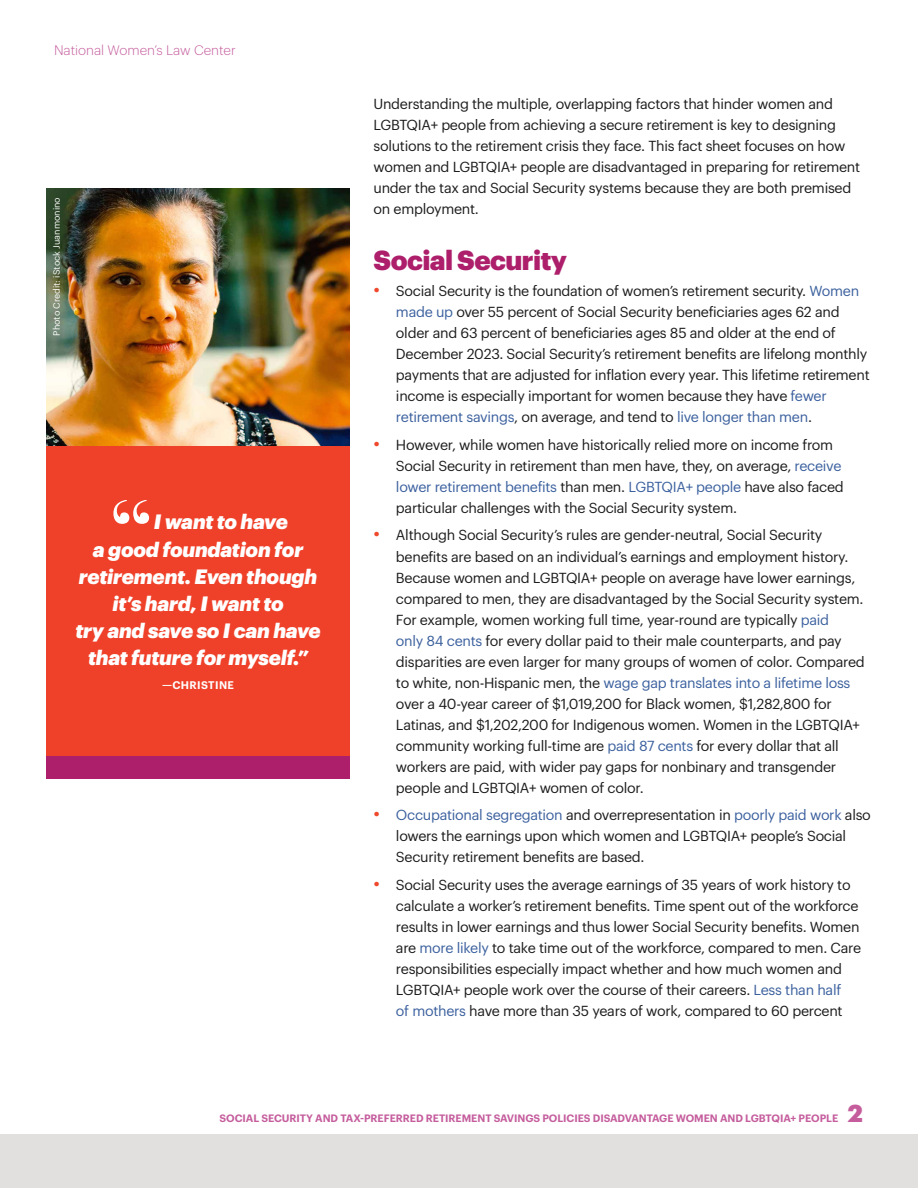
<style>
.page{position:relative;width:918px;height:1188px;background:#fff}
.page>*{position:absolute;margin:0;border:0;box-sizing:border-box;transform-origin:0 0}
.t1{font:700 82.8px "Bodoni Svty Two ITCTT";color:#fff}
.t2{font:900 27px "Graphik";letter-spacing:-.02em;color:#ad1f6b}
.t3{font:italic 900 20.4px "Graphik";letter-spacing:-.01em;color:#fff}
.t4{font:14.25px/21px "Graphik";letter-spacing:-.02em;color:#1c1c1c}
.t5{font:300 13.5px "Graphik";color:#c55d9d}
.t6{font:600 10.8px "Graphik";letter-spacing:.035em;color:#fff}
.t7{font:600 10.5px "Graphik";letter-spacing:-.005em;color:#c55d9d}
.t8{font:9px "Graphik";color:#fff}
.s1{font-size:19.5px;color:#ef482d}
.s2{color:#3b609e}
.s3{font-weight:900;font-size:24px}
</style>
<div class="page">
<div style="left:0;top:1134px;width:918px;height:54px;background:#e1e0de"></div>
<div style="left:46px;top:443px;width:304px;height:322px;background:#ef4129"></div>
<div style="left:46px;top:757px;width:304px;height:22px;background:#ad1f6b"></div>
<img style="left:46px;top:189px;width:304px;height:256px">
<p class="t5" style="left:54px;top:41px;width:183px">National Women’s Law Center</p>
<p class="t8" style="left:50px;top:336px;width:140px;rotate:-90deg">Photo Credit: iStock Juanmonino</p>
<h1 class="t1" style="left:108px;top:461px;width:48px">“</h1>
<h3 class="t3" style="left:154px;top:506px;width:136px">I want to have</h3>
<h3 class="t3" style="left:93px;top:533px;width:212px">a good foundation for</h3>
<h3 class="t3" style="left:79px;top:560px;width:240px">retirement. Even though</h3>
<h3 class="t3" style="left:112px;top:587px;width:173px">it’s hard, I want to</h3>
<h3 class="t3" style="left:75px;top:615px;width:247px">try and save so I can have</h3>
<h3 class="t3" style="left:88px;top:642px;width:221px">that future for myself.”</h3>
<p class="t6" style="left:162px;top:677px;width:74px">—CHRISTINE</p>
<p class="t4" style="left:374px;top:92px;width:488px">Understanding the multiple, overlapping factors that hinder women and LGBTQIA+ people from achieving a secure retirement is key to designing solutions to the retirement crisis they face. This fact sheet focuses on how women and LGBTQIA+ people are disadvantaged in preparing for retirement under the tax and Social Security systems because they are both premised on employment.</p>
<h2 class="t2" style="left:374px;top:240px;width:195px">Social Security</h2>
<p class="t4" style="left:396px;top:279px;width:475px;text-indent:-22px"><span class="s1">•</span> Social Security is the foundation of women’s retirement security. <span class="s2">Women made up</span> over 55 percent of Social Security beneficiaries ages 62 and older and 63 percent of beneficiaries ages 85 and older at the end of December 2023. Social Security’s retirement benefits are lifelong monthly payments that are adjusted for inflation every year. This lifetime retirement income is especially important for women because they have <span class="s2">fewer retirement savings</span>, on average, and tend to <span class="s2">live longer than men</span>.</p>
<p class="t4" style="left:396px;top:433px;width:449px;text-indent:-22px"><span class="s1">•</span> However, while women have historically relied more on income from Social Security in retirement than men have, they, on average, <span class="s2">receive lower retirement benefits</span> than men. <span class="s2">LGBTQIA+ people</span> have also faced particular challenges with the Social Security system.</p>
<p class="t4" style="left:396px;top:524px;width:470px;text-indent:-22px"><span class="s1">•</span> Although Social Security’s rules are gender-neutral, Social Security benefits are based on an individual’s earnings and employment history.<br>Because women and LGBTQIA+ people on average have lower earnings, compared to men, they are disadvantaged by the Social Security system.<br>For example, women working full time, year-round are typically <span class="s2">paid<br>only 84 cents</span> for every dollar paid to their male counterparts, and pay disparities are even larger for many groups of women of color. Compared to white, non-Hispanic men, the <span class="s2">wage gap translates into a lifetime loss </span>over a 40-year career of $1,019,200 for Black women, $1,282,800 for Latinas, and $1,202,200 for Indigenous women. Women in the LGBTQIA+ community working full-time are <span class="s2">paid 87 cents</span> for every dollar that all workers are paid, with wider pay gaps for nonbinary and transgender people and LGBTQIA+ women of color.</p>
<p class="t4" style="left:396px;top:803px;width:476px;text-indent:-22px"><span class="s1">•</span> <span class="s2">Occupational segregation</span> and overrepresentation in <span class="s2">poorly paid work</span> also lowers the earnings upon which women and LGBTQIA+ people’s Social<br>Security retirement benefits are based.</p>
<p class="t4" style="left:396px;top:873px;width:467px;text-indent:-22px"><span class="s1">•</span> Social Security uses the average earnings of 35 years of work history to calculate a worker’s retirement benefits. Time spent out of the workforce results in lower earnings and thus lower Social Security benefits. Women are <span class="s2">more likely</span> to take time out of the workforce, compared to men. Care responsibilities especially impact whether and how much women and LGBTQIA+ people work over the course of their careers. <span class="s2">Less than half<br>of mothers</span> have more than 35 years of work, compared to 60 percent</p>
<p class="t7" style="left:220px;top:1110px;width:645px">SOCIAL SECURITY AND TAX-PREFERRED RETIREMENT SAVINGS POLICIES DISADVANTAGE WOMEN AND LGBTQIA+ PEOPLE <span class="s3">2</span></p>
</div>
